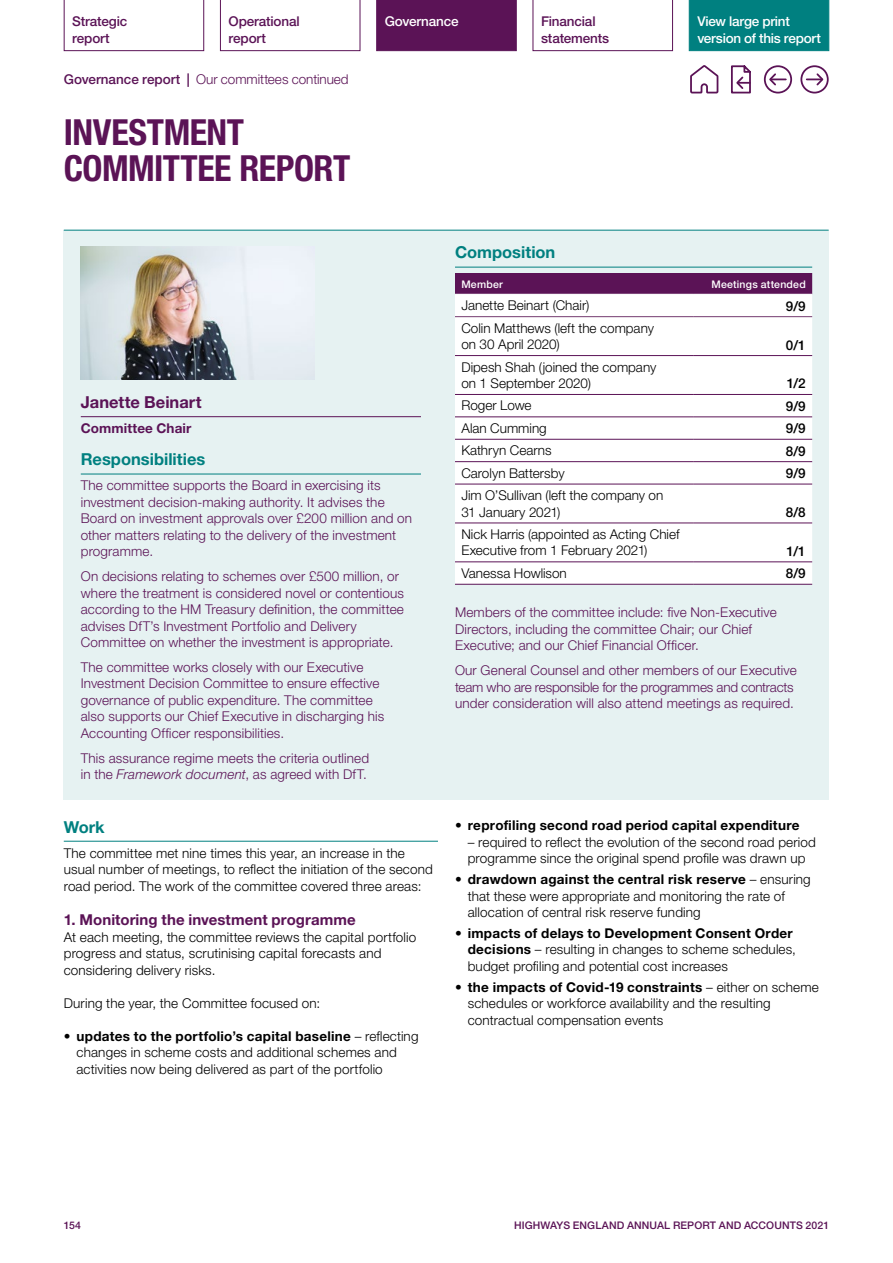
<style>
.page{position:relative;width:893px;height:1263px;background:#fff}
.page>*{position:absolute;margin:0;border:0;box-sizing:border-box;transform-origin:0 0}
.PageTitle_L2{font:700 condensed 36px/36px "Helvetica Neue LT Pro";letter-spacing:-.015em;color:#5b1356}
.Heading_L0{font:700 16.5px "Helvetica Neue LT Pro";color:#008080}
.Highlights_H2{font:700 16.5px "Helvetica Neue LT Pro";color:#5b1356}
.Heading_L1{font:700 15px "Helvetica Neue LT Pro";letter-spacing:.005em;color:#5b1356}
.Bodytext_L1{font:300 13.5px/16.5px "Helvetica Neue LT Pro";letter-spacing:.01em;color:#000}
.Bodytext_Committees{font:300 13.5px/16.5px "Helvetica Neue LT Pro";letter-spacing:.01em;color:#5b1356}
.t1{font:500 13.5px/16.5px "Helvetica Neue LT Pro";letter-spacing:-.01em;color:#5b1356}
.t2{font:700 13.5px "Helvetica Neue LT Pro";letter-spacing:.02em;color:#000}
.t3{font:500 13.5px/16.5px "Helvetica Neue LT Pro";letter-spacing:-.015em;color:#fff}
.t4{font:500 13.5px "Helvetica Neue LT Pro";color:#000}
.t5{font:700 13.5px "Helvetica Neue LT Pro";letter-spacing:.01em;color:#5b1356}
.t6{font:500 10.5px "Helvetica Neue LT Pro";letter-spacing:.01em;color:#5b1356}
.t7{font:500 10.5px "Helvetica Neue LT Pro";letter-spacing:.02em;color:#fff}
.s1{font-weight:500}
.s2{font-style:italic}
.s3{font-weight:700}
.s4{font-weight:300}
</style>
<div class="page">
<div style="left:64px;top:230px;width:765px;height:569px;background:#e6f2f2"></div>
<hr style="left:81px;top:416px;width:340px;height:1px;background:#5b1356">
<hr style="left:81px;top:474px;width:340px;height:1px;background:#008080">
<hr style="left:455px;top:267px;width:357px;height:1px;background:#008080">
<hr style="left:64px;top:230px;width:765px;height:1px;background:#008080">
<img style="left:80px;top:246px;width:235px;height:133px">
<hr style="left:64px;top:841px;width:374px;height:1px;background:#008080">
<div style="left:376px;top:0;width:141px;height:51px;background:#5b1356"></div>
<svg style="left:532px;top:0;width:141px;height:51px"></svg>
<div style="left:688px;top:0;width:142px;height:51px;background:#008080"></div>
<svg style="left:690px;top:65px;width:29px;height:29px"></svg>
<div style="left:764px;top:65px;width:28px;height:29px;border:2px solid #5b1356;border-radius:50%"></div>
<svg style="left:768px;top:72px;width:18px;height:15px"></svg>
<div style="left:800px;top:65px;width:29px;height:29px;border:2px solid #5b1356;border-radius:50%"></div>
<svg style="left:807px;top:72px;width:18px;height:15px"></svg>
<svg style="left:731px;top:65px;width:20px;height:29px"></svg>
<svg style="left:220px;top:0;width:141px;height:51px"></svg>
<svg style="left:63px;top:0;width:141px;height:51px"></svg>
<img style="left:133px;top:303px;width:182px;height:60px">
<div style="left:455px;top:273px;width:357px;height:21px;background:#5b1356"></div>
<div style="left:455px;top:295px;width:357px;height:289px;background:#fff"></div>
<hr style="left:455px;top:294px;width:238px;height:1px;background:#fff">
<hr style="left:693px;top:294px;width:119px;height:1px;background:#fff">
<hr style="left:455px;top:316px;width:238px;height:1px;background:#743a6f">
<hr style="left:693px;top:316px;width:119px;height:1px;background:#743a6f">
<hr style="left:455px;top:355px;width:238px;height:1px;background:#5b1356">
<hr style="left:693px;top:355px;width:119px;height:1px;background:#5b1356">
<hr style="left:455px;top:394px;width:238px;height:1px;background:#5b1356">
<hr style="left:693px;top:394px;width:119px;height:1px;background:#5b1356">
<hr style="left:455px;top:417px;width:238px;height:1px;background:#5b1356">
<hr style="left:693px;top:417px;width:119px;height:1px;background:#5b1356">
<hr style="left:455px;top:439px;width:238px;height:1px;background:#5b1356">
<hr style="left:693px;top:439px;width:119px;height:1px;background:#5b1356">
<hr style="left:455px;top:461px;width:238px;height:1px;background:#5b1356">
<hr style="left:693px;top:461px;width:119px;height:1px;background:#5b1356">
<hr style="left:455px;top:484px;width:238px;height:1px;background:#5b1356">
<hr style="left:693px;top:484px;width:119px;height:1px;background:#5b1356">
<hr style="left:455px;top:523px;width:238px;height:1px;background:#5b1356">
<hr style="left:693px;top:523px;width:119px;height:1px;background:#5b1356">
<hr style="left:455px;top:562px;width:238px;height:1px;background:#5b1356">
<hr style="left:693px;top:562px;width:119px;height:1px;background:#5b1356">
<hr style="left:455px;top:584px;width:238px;height:1px;background:#5b1356">
<hr style="left:693px;top:584px;width:119px;height:1px;background:#5b1356">
<p class="t1" style="left:72px;top:13px;width:57px">Strategic report</p>
<p class="t1" style="left:229px;top:13px;width:73px">Operational report</p>
<p class="Bodytext_Committees" style="left:64px;top:71px;width:286px"><span class="s1">Governance report |</span> Our committees continued</p>
<h2 class="PageTitle_L2" style="left:64px;top:114px;width:288px">INVESTMENT<br>COMMITTEE REPORT</h2>
<p class="t3" style="left:385px;top:13px;width:75px">Governance</p>
<p class="t1" style="left:541px;top:13px;width:70px">Financial statements</p>
<p class="t3" style="left:697px;top:13px;width:125px">View large print version of this report</p>
<h3 class="Heading_L0" style="left:455px;top:242px;width:102px">Composition</h3>
<p class="t7" style="left:461px;top:278px;width:43px">Member</p>
<p class="t7" style="left:711px;top:278px;width:96px">Meetings attended</p>
<p class="Bodytext_L1" style="left:461px;top:297px;width:130px">Janette Beinart (Chair)</p>
<p class="t4" style="left:786px;top:298px;width:21px">9/9</p>
<p class="Bodytext_L1" style="left:461px;top:319px;width:194px">Colin Matthews (left the company on 30 April 2020)</p>
<p class="t4" style="left:786px;top:337px;width:21px">0/1</p>
<p class="Bodytext_L1" style="left:461px;top:358px;width:196px">Dipesh Shah (joined the company on 1 September 2020)</p>
<p class="t4" style="left:787px;top:376px;width:21px">1/2</p>
<p class="Highlights_H2" style="left:81px;top:392px;width:122px">Janette Beinart</p>
<p class="t5" style="left:81px;top:420px;width:112px">Committee Chair</p>
<h3 class="Heading_L0" style="left:81px;top:449px;width:126px">Responsibilities</h3>
<p class="Bodytext_Committees" style="left:81px;top:477px;width:333px">The committee supports the Board in exercising its investment decision‑making authority. It advises the Board on investment approvals over £200 million and on other matters relating to the delivery of the investment programme.</p>
<p class="Bodytext_Committees" style="left:81px;top:568px;width:325px">On decisions relating to schemes over £500 million, or where the treatment is considered novel or contentious according to the HM Treasury definition, the committee advises DfT’s Investment Portfolio and Delivery Committee on whether the investment is appropriate.</p>
<p class="Bodytext_Committees" style="left:81px;top:658px;width:305px">The committee works closely with our Executive Investment Decision Committee to ensure effective governance of public expenditure. The committee also supports our Chief Executive in discharging his Accounting Officer responsibilities.</p>
<p class="Bodytext_Committees" style="left:81px;top:749px;width:290px">This assurance regime meets the criteria outlined in the <span class="s2">Framework document</span>, as agreed with DfT.</p>
<h3 class="Heading_L0" style="left:64px;top:816px;width:42px">Work</h3>
<p class="Bodytext_L1" style="left:64px;top:844px;width:371px">The committee met nine times this year, an increase in the usual number of meetings, to reflect the initiation of the second road period. The work of the committee covered three areas:</p>
<h4 class="Heading_L1" style="left:64px;top:910px;width:293px">1. Monitoring the investment programme</h4>
<p class="Bodytext_L1" style="left:64px;top:928px;width:354px">At each meeting, the committee reviews the capital portfolio progress and status, scrutinising capital forecasts and considering delivery risks.</p>
<p class="Bodytext_L1" style="left:64px;top:994px;width:258px">During the year, the Committee focused on:</p>
<p class="Bodytext_L1" style="left:77px;top:1027px;width:343px;text-indent:-13px">• <span class="s3">updates to the portfolio’s capital baseline</span> – reflecting changes in scheme costs and additional schemes and activities now being delivered as part of the portfolio</p>
<p class="Bodytext_L1" style="left:461px;top:397px;width:72px">Roger Lowe</p>
<p class="t4" style="left:786px;top:398px;width:21px">9/9</p>
<p class="Bodytext_L1" style="left:461px;top:419px;width:87px">Alan Cumming</p>
<p class="t4" style="left:786px;top:420px;width:21px">9/9</p>
<p class="Bodytext_L1" style="left:461px;top:442px;width:92px">Kathryn Cearns</p>
<p class="t4" style="left:786px;top:443px;width:22px">8/9</p>
<p class="Bodytext_L1" style="left:461px;top:464px;width:105px">Carolyn Battersby</p>
<p class="t4" style="left:786px;top:465px;width:21px">9/9</p>
<p class="Bodytext_L1" style="left:461px;top:487px;width:203px">Jim O’Sullivan (left the company on<br>31 January 2021)</p>
<p class="t4" style="left:786px;top:504px;width:21px">8/8</p>
<p class="Bodytext_L1" style="left:461px;top:526px;width:220px">Nick Harris (appointed as Acting Chief<br>Executive from 1 February 2021)</p>
<p class="t4" style="left:786px;top:543px;width:21px">1/1</p>
<p class="Bodytext_L1" style="left:461px;top:564px;width:107px">Vanessa Howlison</p>
<p class="t4" style="left:786px;top:565px;width:22px">8/9</p>
<p class="Bodytext_Committees" style="left:455px;top:604px;width:323px">Members of the committee include: five Non-Executive<br>Directors, including the committee Chair; our Chief<br>Executive; and our Chief Financial Officer.</p>
<p class="Bodytext_Committees" style="left:455px;top:662px;width:343px">Our General Counsel and other members of our Executive team who are responsible for the programmes and contracts under consideration will also attend meetings as required.</p>
<p class="t2" style="left:455px;top:817px;width:346px"><span class="s4">•</span> reprofiling second road period capital expenditure</p>
<p class="Bodytext_L1" style="left:468px;top:833px;width:350px">– required to reflect the evolution of the second road period programme since the original spend profile was drawn up</p>
<p class="Bodytext_L1" style="left:468px;top:871px;width:345px;text-indent:-13px">• <span class="s3">drawdown against the central risk reserve</span> – ensuring that these were appropriate and monitoring the rate of allocation of central risk reserve funding</p>
<p class="Bodytext_L1" style="left:468px;top:924px;width:330px;text-indent:-13px">• <span class="s3">impacts of delays to Development Consent Order decisions</span> – resulting in changes to scheme schedules, budget profiling and potential cost increases</p>
<p class="Bodytext_L1" style="left:468px;top:978px;width:352px;text-indent:-13px">• <span class="s3">the impacts of Covid-19 constraints</span> – either on scheme schedules or workforce availability and the resulting contractual compensation events</p>
<p class="t6" style="left:64px;top:1219px;width:19px">154</p>
<p class="t6" style="left:514px;top:1219px;width:317px">HIGHWAYS ENGLAND ANNUAL REPORT AND ACCOUNTS 2021</p>
</div>
